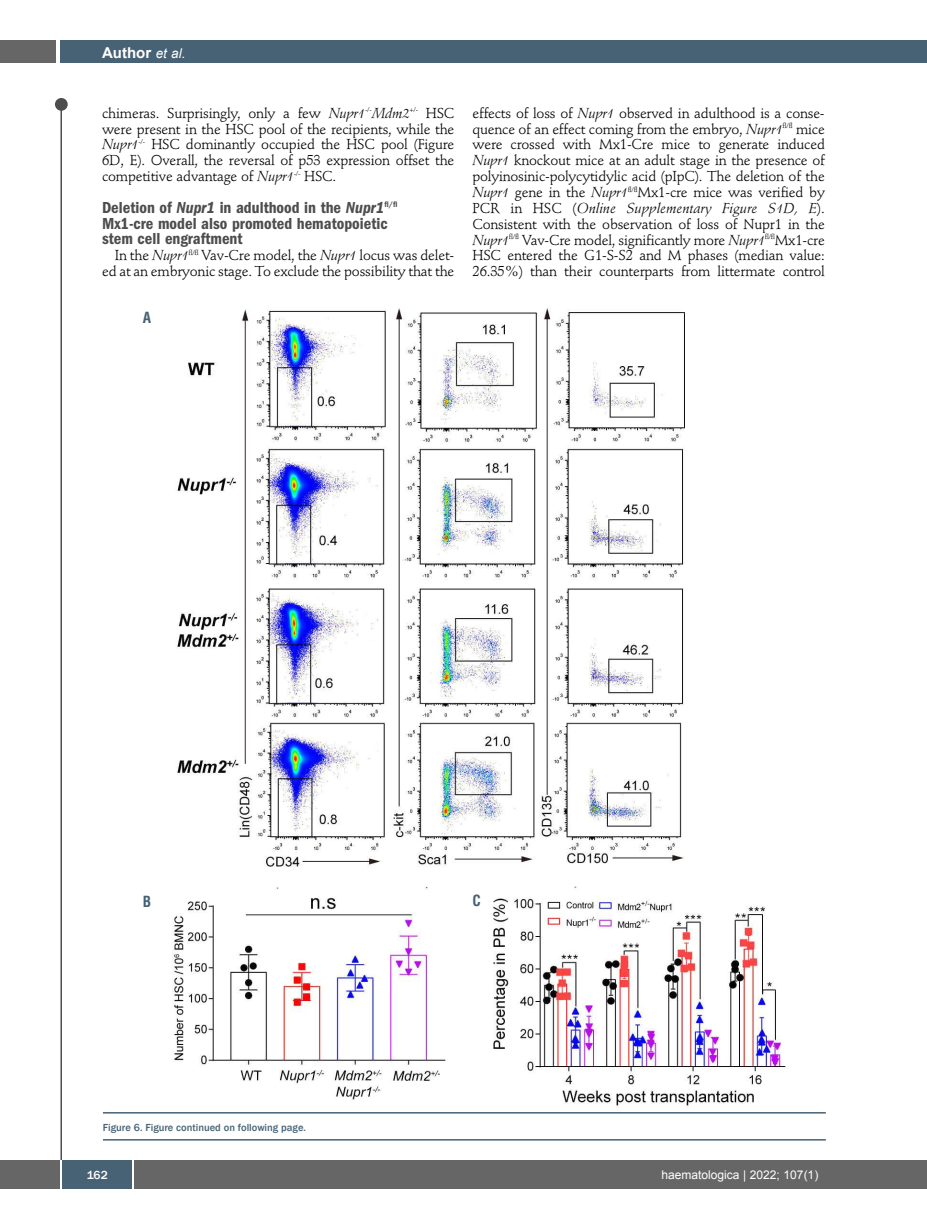
<style>
.page{position:relative;width:927px;height:1225px;background:#fff}
.page>*{position:absolute;margin:0;border:0;box-sizing:border-box;transform-origin:0 0}
.t1{font:600 condensed 16.5px/15.9px "Franklin Gothic";color:#4d4d4d}
.t2{font:700 15px "Arial";color:#fff}
.t3{font:700 condensed 15px "Helvetica";color:#466274}
.t4{font:14.25px/15.9px "Stempel Schneidler";letter-spacing:-.015em;color:#000;text-align:justify}
.t5{font:12px "Arial";color:#fff}
.t6{font:500 12px "Franklin Gothic";color:#fff}
.t7{font:500 10.5px "Franklin Gothic";color:#466274}
.s1{font-weight:400;font-style:italic;font-size:13.5px}
.s2{font-style:italic}
</style>
<div class="page">
<div style="left:911px;top:40px;width:16px;height:22px;background:#466274"></div>
<div style="left:910px;top:1160px;width:17px;height:28px;background:#666"></div>
<div style="left:55px;top:98px;width:13px;height:13px;background:#4d4d4d;border-radius:50%"></div>
<hr style="left:60px;top:101px;width:2px;height:1061px;background:#4d4d4d">
<div style="left:60px;top:40px;width:852px;height:22px;background:#466274"></div>
<div style="left:0;top:40px;width:56px;height:22px;background:#666"></div>
<div style="left:0;top:1160px;width:911px;height:28px;background:#666"></div>
<div style="left:62px;top:1160px;width:71px;height:28px;background:#466274"></div>
<hr style="left:60px;top:1160px;width:2px;height:28px;background:#fff">
<svg style="left:133px;top:1160px;width:1px;height:28px"></svg>
<img style="left:173px;top:307px;width:613px;height:800px">
<hr style="left:103px;top:1112px;width:723px;height:1px;background:#466274">
<hr style="left:103px;top:1139px;width:723px;height:1px;background:#466274">
<p class="t2" style="left:102px;top:44px;width:85px">Author <span class="s1">et al.</span></p>
<p class="t4" style="left:102px;top:106px;width:354px">chimeras. Surprisingly, only a few <span class="s2">Nupr1</span><sup>-/-</sup><span class="s2">Mdm2</span><sup>+/-</sup> HSC were present in the HSC pool of the recipients, while the <span class="s2">Nupr1</span><sup>-/-</sup> HSC dominantly occupied the HSC pool (Figure 6D, E). Overall, the reversal of p53 expression offset the competitive advantage of <span class="s2">Nupr1</span><sup>-/-</sup> HSC.</p>
<p class="t1" style="left:102px;top:201px;width:297px">Deletion of <span class="s2">Nupr1</span> in adulthood in the <span class="s2">Nupr1</span><sup>fl/fl<br></sup>Mx1-cre model also promoted hematopoietic stem cell engraftment</p>
<p class="t4" style="left:102px;top:249px;width:354px;text-align:right">In the <span class="s2">Nupr1</span><sup>fl/fl</sup> Vav-Cre model, the <span class="s2">Nupr1</span> locus was delet&shy;ed at an embryonic stage. To exclude the possibility that the</p>
<p class="t3" style="left:143px;top:311px;width:10px">A</p>
<p class="t4" style="left:472px;top:106px;width:354px">effects of loss of <span class="s2">Nupr1</span> observed in adulthood is a conse&shy;quence of an effect coming from the embryo, <span class="s2">Nupr1</span><sup>fl/fl</sup> mice were crossed with Mx1-Cre mice to generate induced <span class="s2">Nupr1</span> knockout mice at an adult stage in the presence of polyinosinic-polycytidylic acid (pIpC). The deletion of the <span class="s2">Nupr1</span> gene in the <span class="s2">Nupr1</span><sup>fl/fl</sup>Mx1-cre mice was verified by PCR in HSC (<span class="s2">Online Supplementary Figure S1D, E</span>).<br>Consistent with the observation of loss of Nupr1 in the <span class="s2">Nupr1</span><sup>fl/fl</sup> Vav-Cre model, significantly more <span class="s2">Nupr1</span><sup>fl/fl</sup>Mx1-cre HSC entered the G1-S-S2 and M phases (median value:<br>26.35%) than their counterparts from littermate control</p>
<p class="t3" style="left:143px;top:896px;width:10px">B</p>
<p class="t3" style="left:472px;top:895px;width:10px">C</p>
<p class="t7" style="left:103px;top:1121px;width:205px">Figure 6. Figure continued on following page.</p>
<p class="t6" style="left:87px;top:1167px;width:22px">162</p>
<p class="t5" style="left:661px;top:1168px;width:158px">haematologica | 2022; 107(1)</p>
</div>
